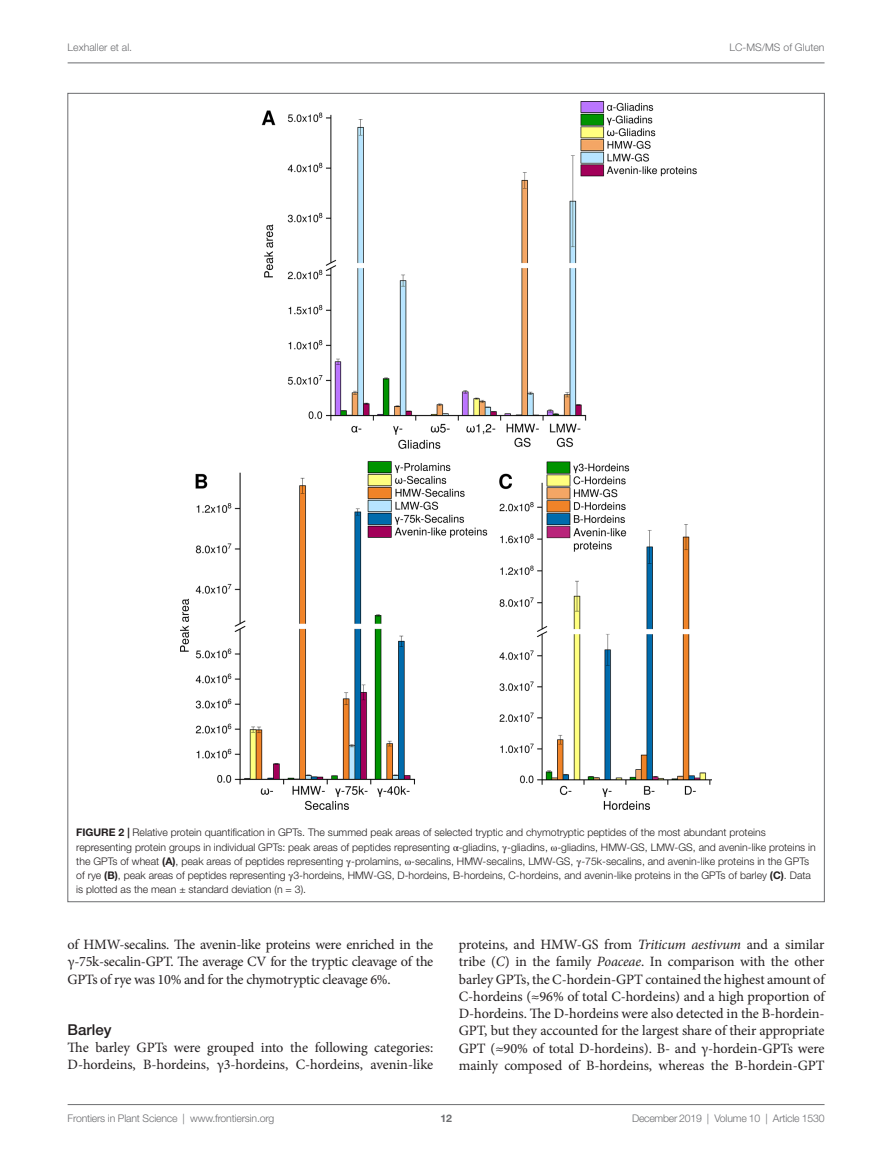
<style>
.page{position:relative;width:893px;height:1170px;background:#fff}
.page>*{position:absolute;margin:0;border:0;box-sizing:border-box;transform-origin:0 0}
._3{font:500 15px "Helvetica Neue LT Std";color:#231f20}
.T1{font:14.25px/17.2px "Minion Pro MTC";letter-spacing:-.015em;color:#231f20;text-align:justify}
.FC{font:300 10.5px/14.2px "Helvetica Neue LT Std";color:#231f20}
.t1{font:300 10.5px "Helvetica Neue LT Std";letter-spacing:-.015em;color:#6c6d70}
.t2{font:700 10.5px "Helvetica Neue LT Std";color:#6c6d70}
.s1{font-weight:700}
.s2{font-style:italic}
</style>
<div class="page">
<hr style="left:68px;top:63px;width:756px;height:1px;background:#6c6d70">
<hr style="left:68px;top:1104px;width:756px;height:1px;background:#6c6d70">
<img style="left:180px;top:102px;width:532px;height:707px">
<p class="t1" style="left:68px;top:41px;width:66px">Lexhaller et al.</p>
<p class="t1" style="left:729px;top:41px;width:97px">LC-MS/MS of Gluten</p>
<p class="FC" style="left:76px;top:825px;width:741px"><span class="s1">FIGURE 2 |</span> Relative protein quantification in GPTs. The summed peak areas of selected tryptic and chymotryptic peptides of the most abundant proteins representing protein groups in individual GPTs: peak areas of peptides representing α-gliadins, γ-gliadins, ω-gliadins, HMW-GS, LMW-GS, and avenin-like proteins in the GPTs of wheat <span class="s1">(A)</span>, peak areas of peptides representing γ-prolamins, ω-secalins, HMW-secalins, LMW-GS, γ-75k-secalins, and avenin-like proteins in the GPTs of rye <span class="s1">(B)</span>, peak areas of peptides representing γ3-hordeins, HMW-GS, D-hordeins, B-hordeins, C-hordeins, and avenin-like proteins in the GPTs of barley <span class="s1">(C)</span>. Data is plotted as the mean ± standard deviation (n = 3).</p>
<p class="T1" style="left:68px;top:935px;width:367px">of HMW-secalins. The avenin-like proteins were enriched in the γ-75k-secalin-GPT. The average CV for the tryptic cleavage of the GPTs of rye was 10% and for the chymotryptic cleavage 6%.</p>
<p class="_3" style="left:68px;top:1020px;width:45px">Barley</p>
<p class="T1" style="left:68px;top:1038px;width:367px">The barley GPTs were grouped into the following categories:<br>D-hordeins, B-hordeins, γ3-hordeins, C-hordeins, avenin-like</p>
<p class="T1" style="left:459px;top:935px;width:367px">proteins, and HMW-GS from <span class="s2">Triticum aestivum</span> and a similar tribe (<span class="s2">C</span>) in the family <span class="s2">Poaceae</span>. In comparison with the other barley GPTs, the C-hordein-GPT contained the highest amount of C-hordeins (≈96% of total C-hordeins) and a high proportion of D-hordeins. The D-hordeins were also detected in the B-hordein-GPT, but they accounted for the largest share of their appropriate GPT (≈90% of total D-hordeins). B- and γ-hordein-GPTs were mainly composed of B-hordeins, whereas the B-hordein-GPT</p>
<p class="t1" style="left:68px;top:1111px;width:208px">Frontiers in Plant Science | www.frontiersin.org</p>
<p class="t1" style="left:632px;top:1111px;width:194px">December 2019 | Volume 10 | Article 1530</p>
<p class="t2" style="left:440px;top:1111px;width:13px">12</p>
</div>
